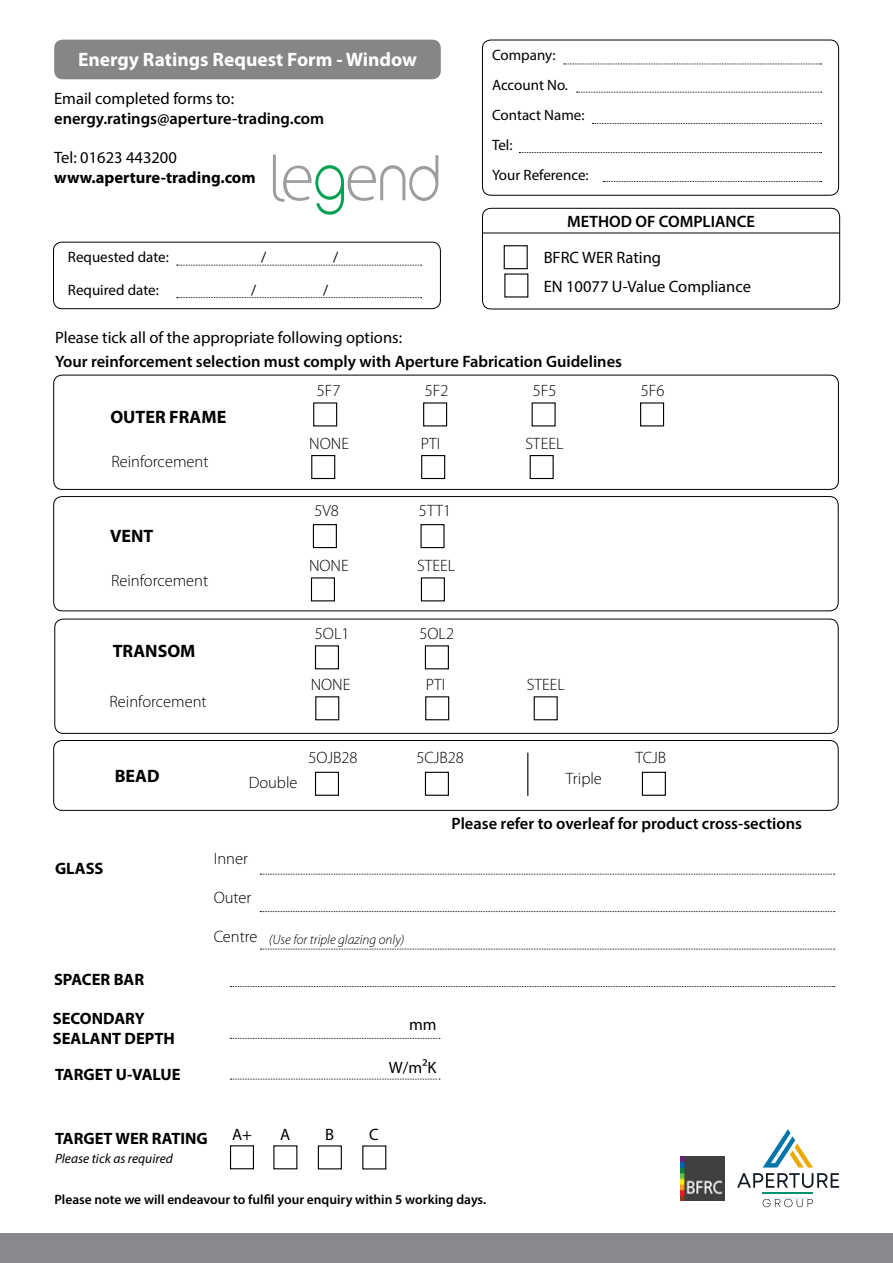
<style>
.page{position:relative;width:893px;height:1263px;background:#fff}
.page>*{position:absolute;margin:0;border:0;box-sizing:border-box;transform-origin:0 0}
.t1{font:700 19.5px "Myriad Pro";color:#fff}
.t2{font:700 18px "Myriad Pro";color:#000}
.t3{font:600 16.5px "Myriad Pro";color:#000}
.t4{font:300 16.5px "Myriad Pro";color:#000}
.t5{font:16.5px/28.5px "Myriad Pro";color:#000}
.t6{font:700 16.5px/19.8px "Myriad Pro";color:#000}
.t7{font:15px/30px "Myriad Pro";color:#000}
.t8{font:600 13.5px "Myriad Pro";color:#000}
.t9{font:italic 300 13.5px "Myriad Pro";color:#000}
.t10{font:italic 13.5px "Myriad Pro";color:#000}
</style>
<div class="page">
<div style="left:53px;top:375px;width:786px;height:115px;border:1px solid #000;border-radius:9px"></div>
<div style="left:53px;top:496px;width:786px;height:115px;border:1px solid #000;border-radius:9px"></div>
<div style="left:54px;top:619px;width:785px;height:115px;border:1px solid #000;border-radius:9px"></div>
<div style="left:53px;top:740px;width:786px;height:71px;border:1px solid #000;border-radius:9px"></div>
<div style="left:0;top:1234px;width:893px;height:29px;background:#898a8d"></div>
<div style="left:313px;top:402px;width:24px;height:24px;border:1px solid #000"></div>
<div style="left:423px;top:402px;width:24px;height:24px;border:1px solid #000"></div>
<div style="left:640px;top:402px;width:24px;height:24px;border:1px solid #000"></div>
<div style="left:311px;top:455px;width:24px;height:24px;border:1px solid #000"></div>
<div style="left:421px;top:455px;width:24px;height:24px;border:1px solid #000"></div>
<div style="left:530px;top:455px;width:24px;height:24px;border:1px solid #000"></div>
<div style="left:313px;top:524px;width:24px;height:24px;border:1px solid #000"></div>
<div style="left:311px;top:577px;width:24px;height:24px;border:1px solid #000"></div>
<div style="left:421px;top:577px;width:24px;height:24px;border:1px solid #000"></div>
<div style="left:315px;top:645px;width:24px;height:24px;border:1px solid #000"></div>
<div style="left:425px;top:645px;width:24px;height:24px;border:1px solid #000"></div>
<div style="left:315px;top:696px;width:24px;height:24px;border:1px solid #000"></div>
<div style="left:425px;top:696px;width:24px;height:24px;border:1px solid #000"></div>
<div style="left:534px;top:696px;width:24px;height:24px;border:1px solid #000"></div>
<div style="left:315px;top:772px;width:24px;height:24px;border:1px solid #000"></div>
<div style="left:425px;top:772px;width:24px;height:24px;border:1px solid #000"></div>
<div style="left:642px;top:772px;width:24px;height:24px;border:1px solid #000"></div>
<hr style="left:527px;top:753px;width:1px;height:43px;background:#000">
<svg style="left:177px;top:297px;width:245px;height:1px"></svg>
<div style="left:53px;top:242px;width:388px;height:67px;border:1px solid #000;border-radius:9px"></div>
<svg style="left:177px;top:265px;width:245px;height:1px"></svg>
<svg style="left:260px;top:874px;width:575px;height:1px"></svg>
<svg style="left:260px;top:911px;width:575px;height:1px"></svg>
<svg style="left:260px;top:949px;width:575px;height:1px"></svg>
<svg style="left:230px;top:986px;width:605px;height:1px"></svg>
<svg style="left:230px;top:1038px;width:210px;height:1px"></svg>
<svg style="left:230px;top:1079px;width:210px;height:1px"></svg>
<div style="left:482px;top:40px;width:357px;height:156px;border:1px solid #000;border-radius:9px"></div>
<svg style="left:564px;top:64px;width:258px;height:1px"></svg>
<svg style="left:577px;top:92px;width:245px;height:1px"></svg>
<svg style="left:519px;top:152px;width:303px;height:1px"></svg>
<svg style="left:603px;top:181px;width:219px;height:1px"></svg>
<svg style="left:592px;top:123px;width:230px;height:1px"></svg>
<div style="left:504px;top:245px;width:24px;height:24px;border:1px solid #000"></div>
<div style="left:482px;top:208px;width:358px;height:101px;border:1px solid #000;border-radius:9px"></div>
<hr style="left:482px;top:233px;width:358px;height:1px;background:#000">
<div style="left:420px;top:524px;width:25px;height:24px;border:1px solid #000"></div>
<img style="left:680px;top:1156px;width:45px;height:45px">
<svg style="left:763px;top:1129px;width:50px;height:38px"></svg>
<svg style="left:763px;top:1199px;width:50px;height:8px"></svg>
<svg style="left:737px;top:1173px;width:102px;height:15px"></svg>
<hr style="left:763px;top:1192px;width:50px;height:2px;background:#00946e">
<div style="left:230px;top:1145px;width:24px;height:24px;border:1px solid #000"></div>
<div style="left:318px;top:1145px;width:24px;height:24px;border:1px solid #000"></div>
<div style="left:54px;top:40px;width:387px;height:39px;background:#878686;border-radius:9px"></div>
<svg style="left:273px;top:155px;width:165px;height:60px"></svg>
<p class="t1" style="left:78px;top:48px;width:340px">Energy Ratings Request Form - Window</p>
<p class="t5" style="left:54px;top:84px;width:181px">Email completed forms to:</p>
<p class="t3" style="left:54px;top:108px;width:272px">energy.ratings@aperture-trading.com</p>
<p class="t5" style="left:54px;top:143px;width:124px">Tel: 01623 443200</p>
<p class="t6" style="left:54px;top:168px;width:203px">www.aperture-trading.com</p>
<p class="t7" style="left:68px;top:242px;width:102px">Requested date:</p>
<p class="t7" style="left:261px;top:242px;width:7px">/</p>
<p class="t7" style="left:333px;top:242px;width:7px">/</p>
<p class="t7" style="left:68px;top:275px;width:92px">Required date:</p>
<p class="t7" style="left:251px;top:275px;width:7px">/</p>
<p class="t7" style="left:323px;top:275px;width:7px">/</p>
<p class="t7" style="left:492px;top:40px;width:98px">Company:<br>Account No.<br>Contact Name:<br>Tel:<br>Your Reference:</p>
<p class="t3" style="left:567px;top:211px;width:189px">METHOD OF COMPLIANCE</p>
<p class="t5" style="left:544px;top:243px;width:209px">BFRC WER Rating<br>EN 10077 U-Value Compliance</p>
<p class="t5" style="left:55px;top:323px;width:349px">Please tick all of the appropriate following options:</p>
<p class="t3" style="left:55px;top:351px;width:568px">Your reinforcement selection must comply with Aperture Fabrication Guidelines</p>
<p class="t2" style="left:110px;top:407px;width:117px">OUTER FRAME</p>
<p class="t4" style="left:111px;top:453px;width:99px">Reinforcement</p>
<p class="t2" style="left:110px;top:525px;width:45px">VENT</p>
<p class="t4" style="left:111px;top:572px;width:99px">Reinforcement</p>
<p class="t2" style="left:113px;top:641px;width:84px">TRANSOM</p>
<p class="t4" style="left:110px;top:693px;width:99px">Reinforcement</p>
<p class="t4" style="left:317px;top:381px;width:25px">5F7</p>
<p class="t4" style="left:425px;top:381px;width:25px">5F2</p>
<p class="t4" style="left:533px;top:381px;width:25px">5F5</p>
<p class="t4" style="left:641px;top:381px;width:25px">5F6</p>
<p class="t4" style="left:309px;top:435px;width:41px">NONE</p>
<p class="t4" style="left:421px;top:435px;width:21px">PTI</p>
<p class="t4" style="left:525px;top:435px;width:40px">STEEL</p>
<p class="t4" style="left:314px;top:502px;width:26px">5V8</p>
<p class="t4" style="left:419px;top:502px;width:34px">5TT1</p>
<p class="t4" style="left:309px;top:556px;width:41px">NONE</p>
<p class="t4" style="left:417px;top:556px;width:40px">STEEL</p>
<p class="t4" style="left:315px;top:624px;width:36px">5OL1</p>
<p class="t4" style="left:419px;top:624px;width:36px">5OL2</p>
<p class="t4" style="left:311px;top:675px;width:41px">NONE</p>
<p class="t4" style="left:426px;top:675px;width:21px">PTI</p>
<p class="t4" style="left:527px;top:675px;width:40px">STEEL</p>
<p class="t4" style="left:308px;top:749px;width:51px">5OJB28</p>
<p class="t4" style="left:416px;top:749px;width:49px">5CJB28</p>
<p class="t4" style="left:635px;top:749px;width:32px">TCJB</p>
<p class="t2" style="left:115px;top:766px;width:46px">BEAD</p>
<p class="t4" style="left:249px;top:773px;width:50px">Double</p>
<p class="t4" style="left:566px;top:769px;width:38px">Triple</p>
<p class="t6" style="left:55px;top:858px;width:50px">GLASS</p>
<p class="t6" style="left:54px;top:970px;width:92px">SPACER BAR</p>
<p class="t6" style="left:53px;top:1008px;width:123px">SECONDARY<br>SEALANT DEPTH</p>
<p class="t6" style="left:55px;top:1064px;width:127px">TARGET U-VALUE</p>
<p class="t4" style="left:214px;top:849px;width:36px">Inner</p>
<p class="t4" style="left:214px;top:888px;width:39px">Outer</p>
<p class="t4" style="left:214px;top:927px;width:45px">Centre</p>
<p class="t9" style="left:269px;top:931px;width:137px">(Use for triple glazing only)</p>
<p class="t3" style="left:451px;top:813px;width:352px">Please refer to overleaf for product cross-sections</p>
<p class="t5" style="left:409px;top:1010px;width:29px">mm</p>
<p class="t5" style="left:389px;top:1052px;width:49px">W/m²K</p>
<p class="t6" style="left:55px;top:1129px;width:154px">TARGET WER RATING</p>
<p class="t5" style="left:232px;top:1120px;width:21px">A+</p>
<p class="t5" style="left:280px;top:1120px;width:12px">A</p>
<p class="t5" style="left:325px;top:1120px;width:10px">B</p>
<p class="t5" style="left:369px;top:1120px;width:11px">C</p>
<p class="t10" style="left:55px;top:1150px;width:119px">Please tick as required</p>
<p class="t8" style="left:54px;top:1190px;width:433px">Please note we will endeavour to fulfil your enquiry within 5 working days.</p>
</div>
